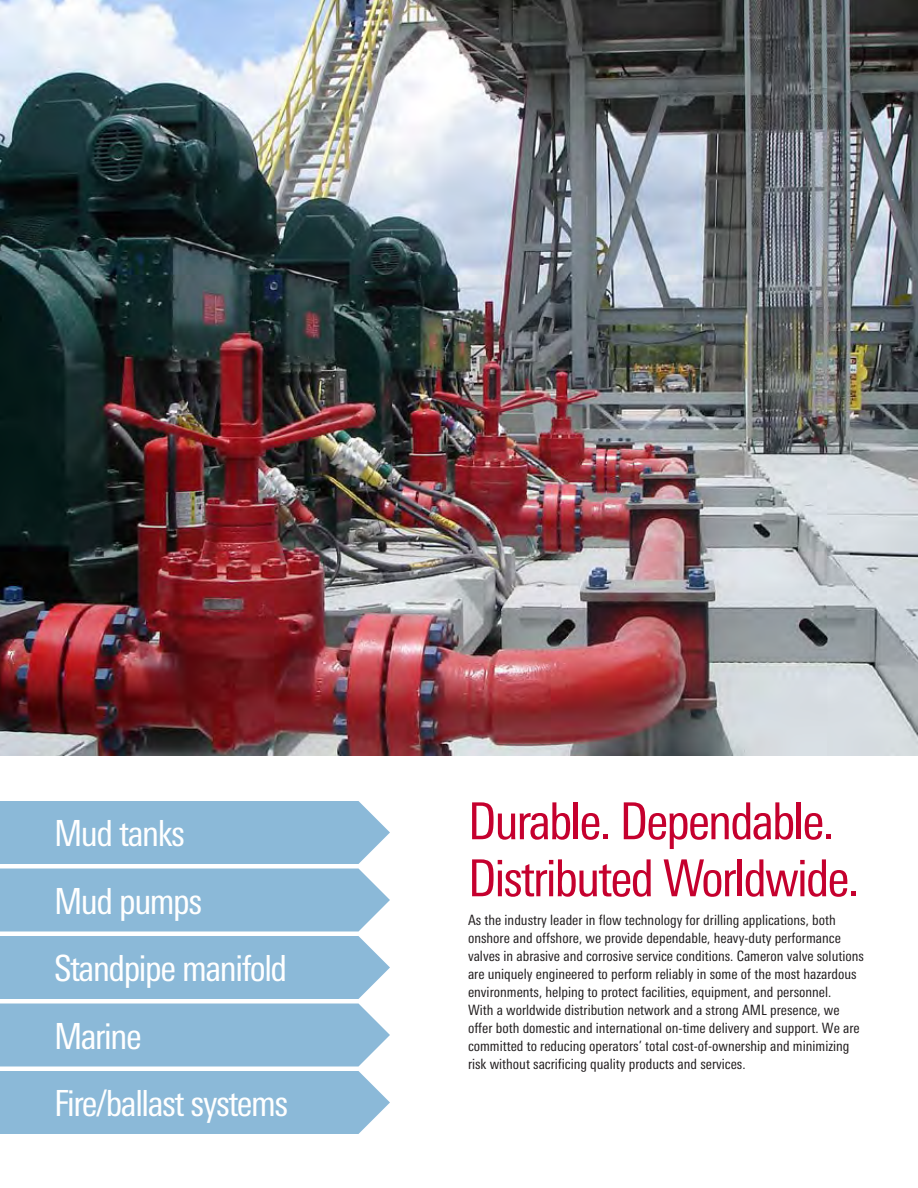
<style>
.page{position:relative;width:918px;height:1188px;background:#fff}
.page>*{position:absolute;margin:0;border:0;box-sizing:border-box;transform-origin:0 0}
.t1{font:condensed 51px/57px "Univers Next Pro";letter-spacing:-.04em;color:#c5002e}
.t2{font:condensed 36px/67.5px "Univers Next Pro";letter-spacing:-.04em;color:#fff}
.t3{font:condensed 14.25px/18px "Univers Next Pro";color:#231f20}
</style>
<div class="page">
<img style="left:0;top:0;width:918px;height:756px">
<svg style="left:0;top:801px;width:390px;height:333px;background:#95bfdb"></svg>
<h2 class="t2" style="left:54px;top:799px;width:236px">Mud tanks<br>Mud pumps<br>Standpipe manifold<br>Marine<br>Fire/ballast systems</h2>
<h1 class="t1" style="left:468px;top:792px;width:393px">Durable. Dependable.<br>Distributed Worldwide.</h1>
<p class="t3" style="left:468px;top:911px;width:397px">As the industry leader in flow technology for drilling applications, both onshore and offshore, we provide dependable, heavy-duty performance valves in abrasive and corrosive service conditions. Cameron valve solutions are uniquely engineered to perform reliably in some of the most hazardous environments, helping to protect facilities, equipment, and personnel.<br>With a worldwide distribution network and a strong AML presence, we offer both domestic and international on-time delivery and support. We are committed to reducing operators’ total cost-of-ownership and minimizing risk without sacrificing quality products and services.</p>
</div>
